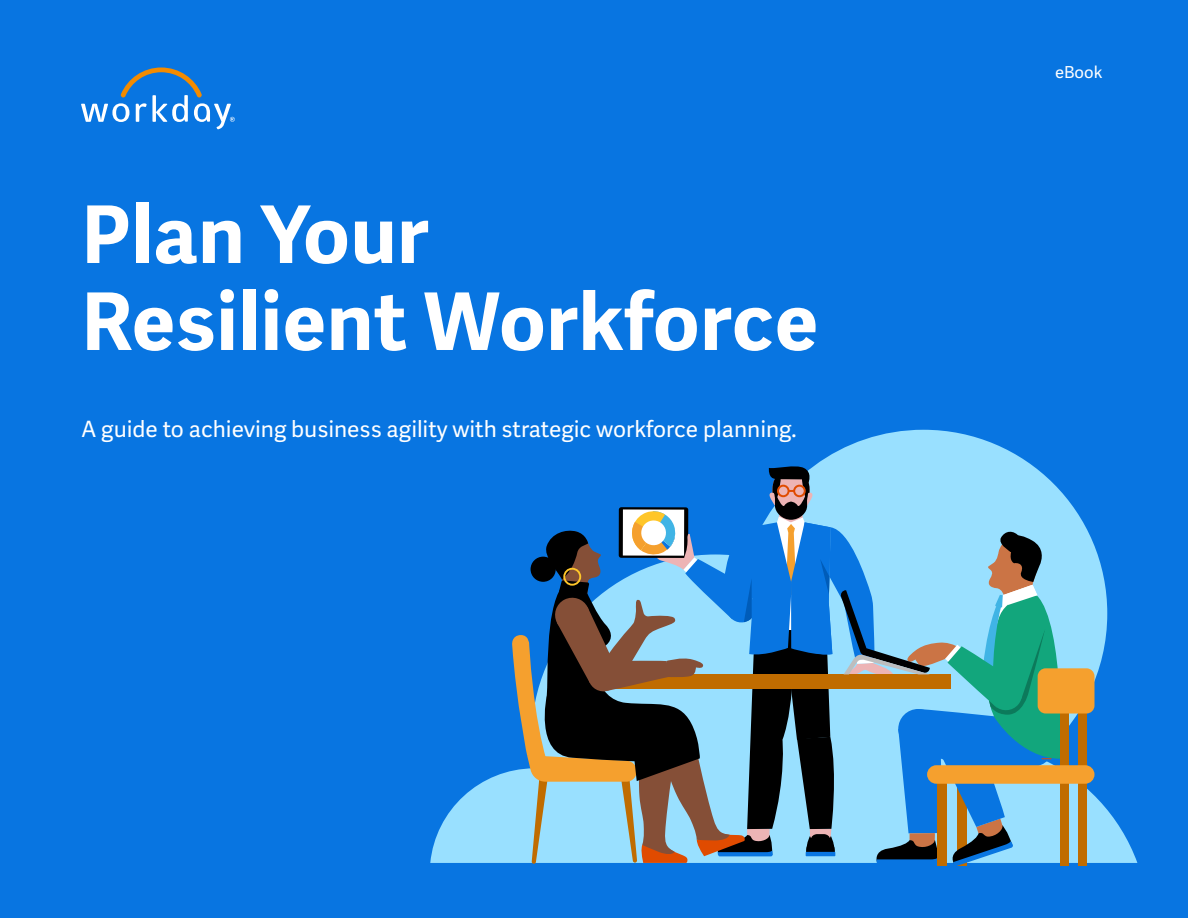
<style>
.page{position:relative;width:1188px;height:918px;background:#0875e1}
.page>*{position:absolute;margin:0;border:0;box-sizing:border-box;transform-origin:0 0}
.Cover_Page__Title{font:700 79.5px/87px "Workday Adelle Sans";color:#fff}
.Cover_Page__Title-2{font:22.5px "Workday Adelle Sans";color:#fff}
.Cover_Page__Document{font:16.5px "Workday Adelle Sans";color:#fff}
</style>
<div class="page">
<svg style="left:81px;top:68px;width:154px;height:61px"></svg>
<svg style="left:430px;top:430px;width:707px;height:433px"></svg>
<div style="left:1060px;top:695px;width:9px;height:171px;background:#c06c00"></div>
<div style="left:1078px;top:695px;width:9px;height:171px;background:#c06c00"></div>
<div style="left:1038px;top:668px;width:57px;height:46px;background:#f5a02e;border-radius:8px"></div>
<div style="left:927px;top:765px;width:168px;height:19px;background:#f5a02e;border-radius:9px"></div>
<svg style="left:512px;top:464px;width:553px;height:402px"></svg>
<p class="Cover_Page__Title" style="left:81px;top:193px;width:739px">Plan Your<br>Resilient Workforce</p>
<p class="Cover_Page__Title-2" style="left:81px;top:416px;width:717px">A guide to achieving business agility with strategic workforce planning.</p>
<p class="Cover_Page__Document" style="left:1055px;top:63px;width:49px">eBook</p>
</div>
